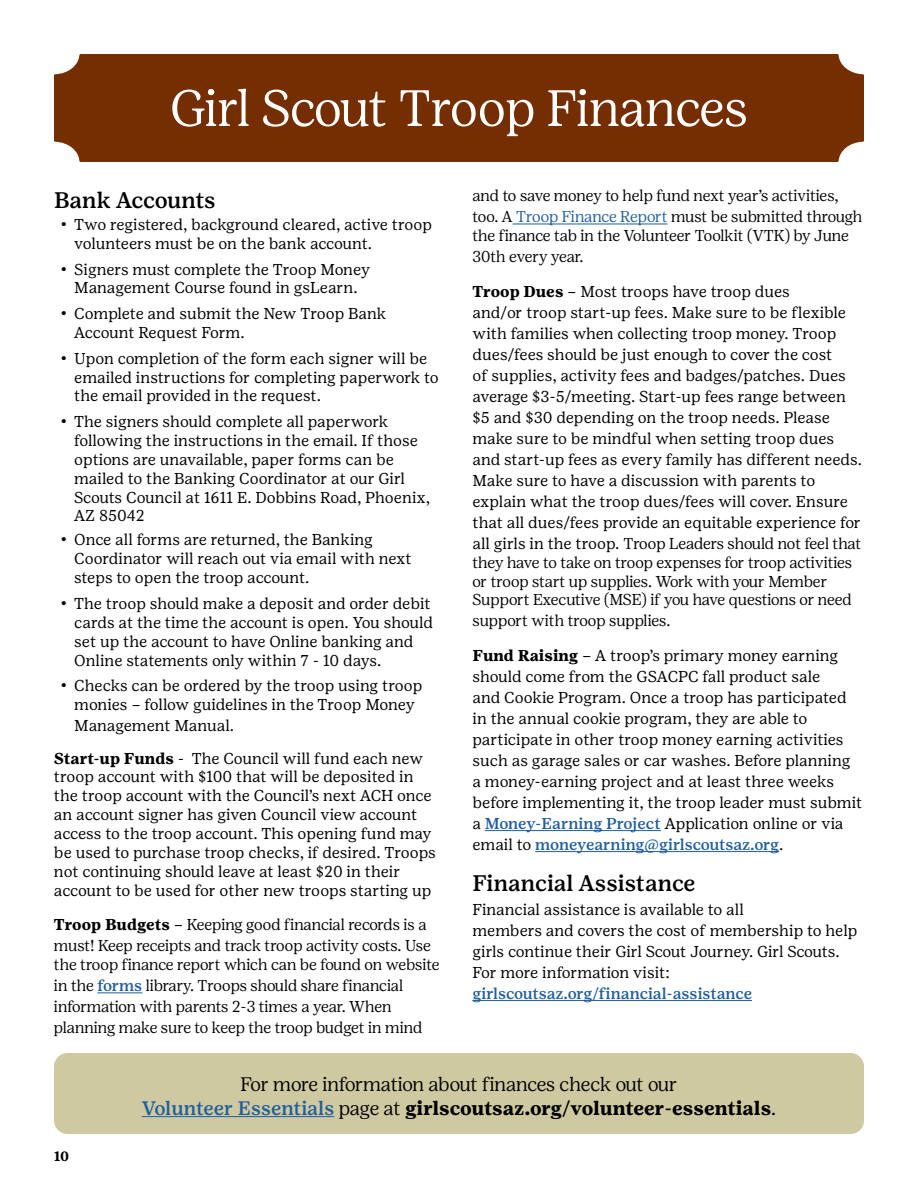
<style>
.page{position:relative;width:918px;height:1188px;background:#fff}
.page>*{position:absolute;margin:0;border:0;box-sizing:border-box;transform-origin:0 0}
.t1{font:300 51px "Girl Scout Display";letter-spacing:-.015em;color:#fff}
.t2{font:500 22.5px "Girl Scout Text";letter-spacing:-.01em;color:#000}
.t3{font:700 19.5px "Girl Scout Text";color:#000}
.t4{font:300 19.5px "Girl Scout Display";letter-spacing:-.015em;color:#000}
.t5{font:15.75px/21px "Girl Scout Text";color:#000}
.t6{font:300 15.75px/21px "Girl Scout Display";color:#000}
.t7{font:500 15.75px "Girl Scout Text";letter-spacing:-.005em;color:#215e9e}
.t8{font:700 13.5px "Girl Scout Text";color:#000}
.s1{font-weight:700;font-size:13.5px}
.s2{font-weight:700}
.s3{font-family:"Girl Scout Text";font-weight:700}
.s4{font-family:"Girl Scout Text";font-weight:400}
.s5{font-family:"Girl Scout Text";font-weight:500;color:#215e9e}
.s6{color:#215e9e}
.s7{font-weight:500;color:#215e9e}
.s8{font-family:"Girl Scout Display";font-weight:300}
</style>
<div class="page">
<div style="left:54px;top:54px;width:810px;height:108px;background:#752e01"></div>
<div style="left:54px;top:1053px;width:810px;height:81px;background:#cfc9a2;border-radius:14px"></div>
<hr style="left:142px;top:1116px;width:192px;height:1px;background:#215e9e">
<hr style="left:97px;top:992px;width:45px;height:1px;background:#215e9e">
<hr style="left:513px;top:224px;width:155px;height:1px;background:#215e9e">
<hr style="left:485px;top:830px;width:176px;height:1px;background:#215e9e">
<hr style="left:535px;top:851px;width:244px;height:1px;background:#215e9e">
<hr style="left:472px;top:1000px;width:280px;height:1px;background:#215e9e">
<h1 class="t1" style="left:170px;top:79px;width:579px">Girl Scout Troop Finances</h1>
<h2 class="t2" style="left:54px;top:187px;width:163px">Bank Accounts</h2>
<p class="t5" style="left:74px;top:215px;width:359px;line-height:18.9px;text-indent:-14px"><span class="s1">•</span> Two registered, background cleared, active troop volunteers must be on the bank account.</p>
<p class="t5" style="left:61px;top:260px;width:311px;line-height:18.9px;text-align:center"><span class="s1">•</span> Signers must complete the Troop Money<br>Management Course found in gsLearn.</p>
<p class="t5" style="left:74px;top:304px;width:314px;line-height:18.9px;text-indent:-14px"><span class="s1">•</span> Complete and submit the New Troop Bank<br>Account Request Form.</p>
<p class="t5" style="left:74px;top:349px;width:366px;line-height:18.9px;text-indent:-14px"><span class="s1">•</span> Upon completion of the form each signer will be emailed instructions for completing paperwork to the email provided in the request.</p>
<p class="t5" style="left:74px;top:412px;width:357px;line-height:18.8px;text-indent:-14px"><span class="s1">•</span> The signers should complete all paperwork following the instructions in the email. If those options are unavailable, paper forms can be mailed to the Banking Coordinator at our Girl Scouts Council at 1611 E. Dobbins Road, Phoenix, AZ 85042</p>
<p class="t5" style="left:74px;top:531px;width:339px;line-height:18.9px;text-indent:-14px"><span class="s1">•</span> Once all forms are returned, the Banking<br>Coordinator will reach out via email with next steps to open the troop account.</p>
<p class="t5" style="left:74px;top:594px;width:360px;line-height:18.9px;text-indent:-14px"><span class="s1">•</span> The troop should make a deposit and order debit cards at the time the account is open. You should set up the account to have Online banking and Online statements only within 7 - 10 days.</p>
<p class="t5" style="left:61px;top:676px;width:363px;line-height:18.9px;text-align:center"><span class="s1">•</span> Checks can be ordered by the troop using troop monies – follow guidelines in the Troop Money</p>
<p class="t5" style="left:54px;top:710px;width:371px;line-height:32.4px;text-indent:20px">Management Manual.<br><span class="s2">Start-up Funds</span> - The Council will fund each new</p>
<p class="t5" style="left:54px;top:768px;width:383px;line-height:18.9px">troop account with $100 that will be deposited in the troop account with the Council’s next ACH once an account signer has given Council view account access to the troop account. This opening fund may be used to purchase troop checks, if desired. Troops not continuing should leave at least $20 in their account to be used for other new troops starting up</p>
<p class="t6" style="left:54px;top:914px;width:378px"><span class="s3">Troop Budgets</span> <span class="s4">–</span> Keeping good financial records is a must! Keep receipts and track troop activity costs. Use</p>
<p class="t6" style="left:54px;top:954px;width:387px">the troop finance report which can be found on website in the <span class="s5">forms</span> library. Troops should share financial information with parents 2-3 times a year. When planning make sure to keep the troop budget in mind</p>
<p class="t6" style="left:472px;top:185px;width:391px">and to save money to help fund next year’s activities, too. A <span class="s6">Troop Finance Report</span> must be submitted through</p>
<p class="t6" style="left:472px;top:225px;width:378px">the finance tab in the Volunteer Toolkit (VTK) by June<br>30th every year.</p>
<p class="t5" style="left:472px;top:281px;width:391px"><span class="s2">Troop Dues</span> – Most troops have troop dues<br>and/or troop start-up fees. Make sure to be flexible with families when collecting troop money. Troop dues/fees should be just enough to cover the cost<br>of supplies, activity fees and badges/patches. Dues average $3-5/meeting. Start-up fees range between $5 and $30 depending on the troop needs. Please make sure to be mindful when setting troop dues and start-up fees as every family has different needs.<br>Make sure to have a discussion with parents to explain what the troop dues/fees will cover. Ensure that all dues/fees provide an equitable experience for</p>
<p class="t6" style="left:472px;top:534px;width:390px;line-height:18.9px"><span class="s4">all girls in the troop.</span> Troop Leaders should not feel that they have to take on troop expenses for troop activities or troop start up supplies. Work with your Member Support Executive (MSE) if you have questions or need</p>
<p class="t6" style="left:472px;top:611px;width:199px">support with troop supplies.</p>
<p class="t5" style="left:472px;top:645px;width:392px"><span class="s2">Fund Raising</span> – A troop’s primary money earning should come from the GSACPC fall product sale<br>and Cookie Program. Once a troop has participated in the annual cookie program, they are able to participate in other troop money earning activities such as garage sales or car washes. Before planning a money-earning project and at least three weeks before implementing it, the troop leader must submit a <span class="s7">Money-Earning Project</span> Application online or via email to <span class="s7">moneyearning@girlscoutsaz.org</span>.</p>
<h2 class="t2" style="left:472px;top:870px;width:224px">Financial Assistance</h2>
<p class="t5" style="left:473px;top:899px;width:387px">Financial assistance is available to all<br>members and covers the cost of membership to help girls continue their Girl Scout Journey. Girl Scouts.<br>For more information visit:</p>
<p class="t7" style="left:473px;top:984px;width:281px">girlscoutsaz.org/financial-assistance</p>
<p class="t8" style="left:54px;top:1148px;width:17px">10</p>
<p class="t4" style="left:241px;top:1073px;width:438px">For more information about finances check out our</p>
<p class="t3" style="left:142px;top:1096px;width:636px"><span class="s7">Volunteer Essentials</span> <span class="s8">page at</span> girlscoutsaz.org/volunteer-essentials<span class="s8">.</span></p>
</div>
